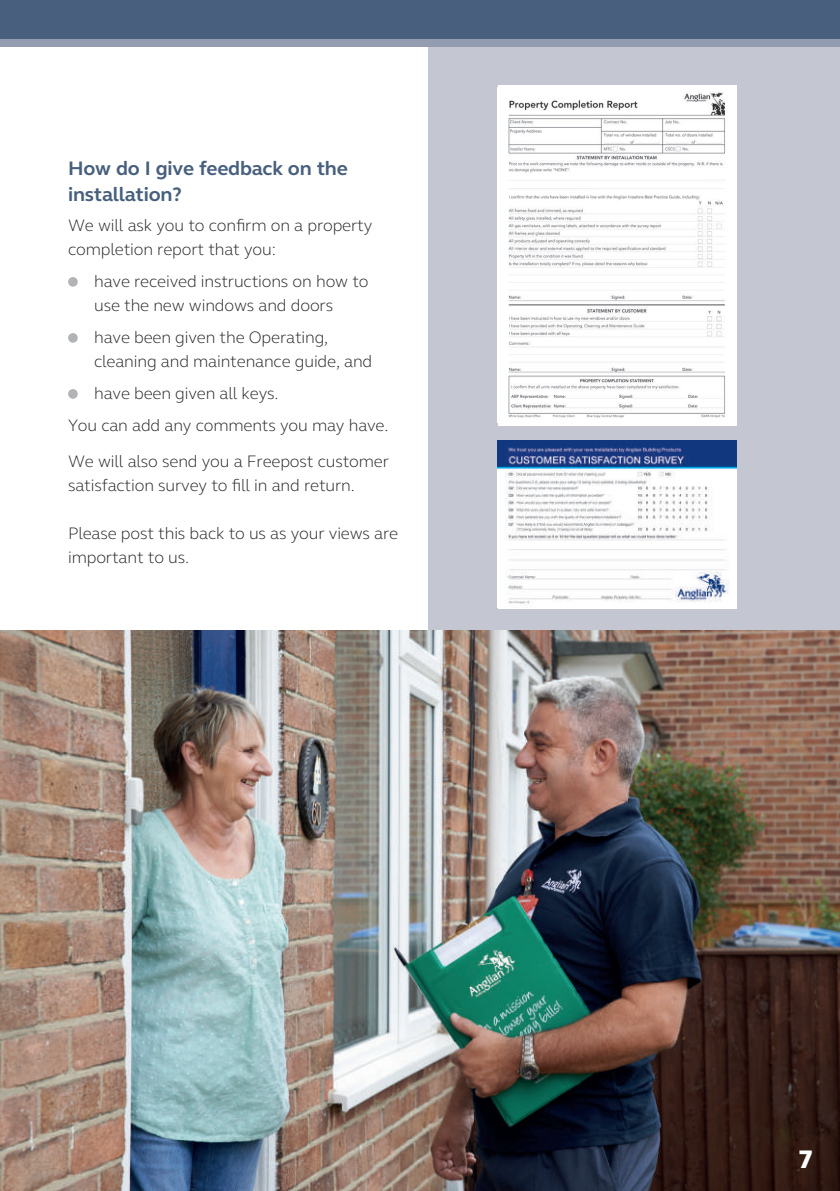
<style>
.page{position:relative;width:840px;height:1191px;background:#fff}
.page>*{position:absolute;margin:0;border:0;box-sizing:border-box;transform-origin:0 0}
.t1{font:800 26px "FS Elliot";color:#fff}
.t2{font:700 20px/26px "FS Elliot";letter-spacing:-.01em;color:#48607d}
.t3{font:300 17px/24px "FS Elliot";letter-spacing:-.01em;color:#231f20}
</style>
<div class="page">
<img style="left:0;top:630px;width:839px;height:561px">
<div style="left:428px;top:39px;width:411px;height:591px;background:#c4c7d2"></div>
<img style="left:497px;top:88px;width:239px;height:335px">
<img style="left:497px;top:440px;width:238px;height:167px">
<div style="left:68px;top:277px;width:10px;height:10px;background:#b2b3b7;border-radius:50%"></div>
<div style="left:68px;top:333px;width:10px;height:10px;background:#b2b3b7;border-radius:50%"></div>
<div style="left:68px;top:389px;width:10px;height:10px;background:#b2b3b7;border-radius:50%"></div>
<div style="left:0;top:0;width:839px;height:39px;background:#48607d"></div>
<div style="left:0;top:39px;width:839px;height:8px;background:#949db0"></div>
<p class="t2" style="left:68px;top:155px;width:281px">How do I give feedback on the installation?</p>
<p class="t3" style="left:68px;top:212px;width:306px">We will ask you to confirm on a property completion report that you:</p>
<p class="t3" style="left:94px;top:268px;width:276px">have received instructions on how to use the new windows and doors</p>
<p class="t3" style="left:94px;top:324px;width:279px">have been given the Operating, cleaning and maintenance guide, and</p>
<p class="t3" style="left:68px;top:376px;width:322px;line-height:32px;text-indent:26px">have been given all keys.<br>You can add any comments you may have.</p>
<p class="t3" style="left:68px;top:448px;width:322px">We will also send you a Freepost customer satisfaction survey to fill in and return.</p>
<p class="t3" style="left:68px;top:520px;width:331px">Please post this back to us as your views are important to us.</p>
<h1 class="t1" style="left:798px;top:1141px;width:16px">7</h1>
</div>
